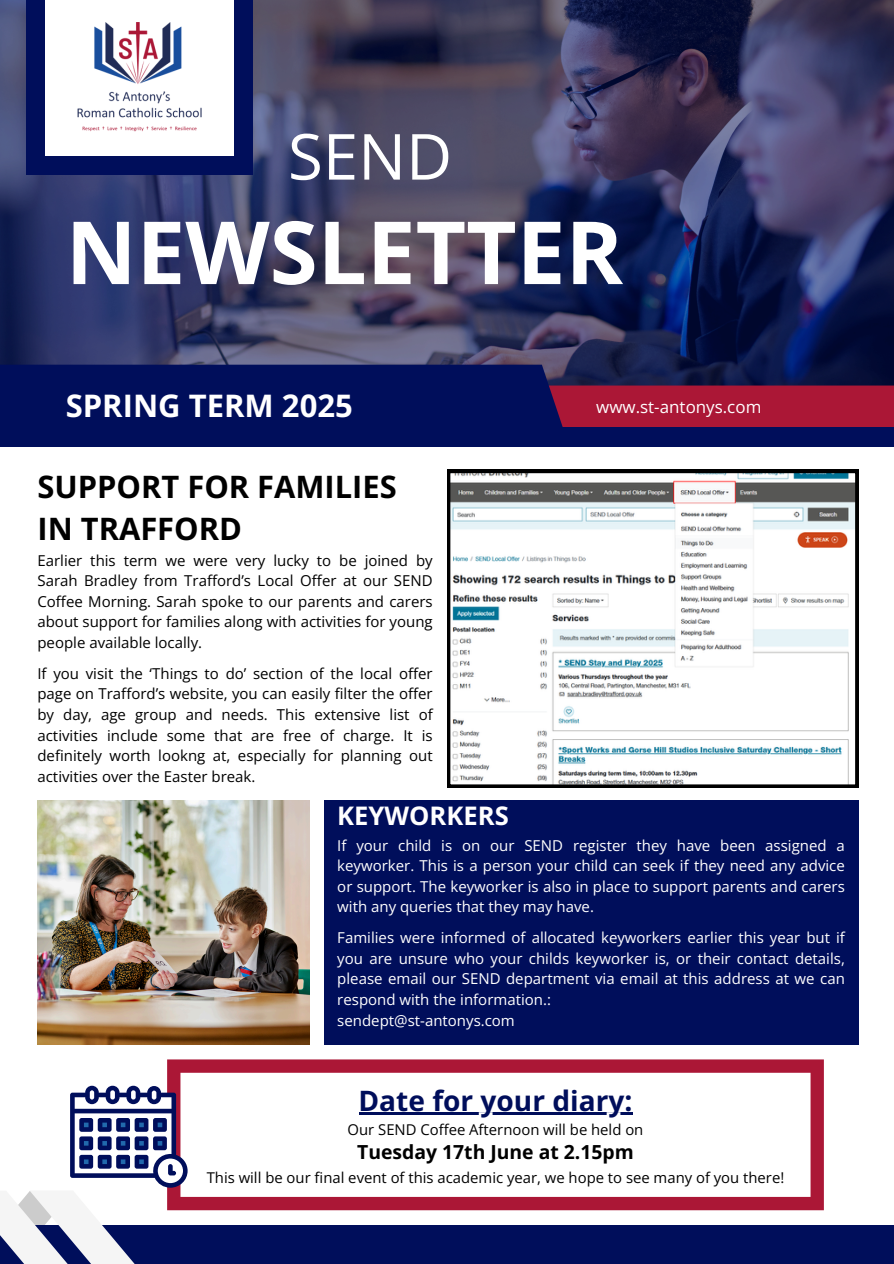
<style>
.page{position:relative;width:894px;height:1264px;background:#fff}
.page>*{position:absolute;margin:0;border:0;box-sizing:border-box;transform-origin:0 0}
.t1{font:700 87.15px "Open Sans";color:#fff}
.t2{font:63.6px "Open Sans";color:#fff}
.t3{font:700 31.05px "Open Sans";color:#fff}
.t4{font:700 30.9px/42.8px "Open Sans";color:#000}
.t5{font:700 28.05px "Open Sans";color:#000e5b}
.t6{font:700 25.5px "Open Sans";color:#fff}
.t7{font:700 19.35px "Open Sans";color:#000}
.t8{font:16.95px "Open Sans";color:#fff}
.t9{font:15px/20.7px "Open Sans";color:#000;text-align:justify}
.t10{font:15px/20.7px "Open Sans";color:#fff;text-align:justify}
.t11{font:14.85px "Open Sans";color:#000}
</style>
<div class="page">
<img style="left:0;top:0;width:893px;height:385px">
<div style="left:26px;top:0;width:226px;height:175px;background:#000e5b"></div>
<div style="left:569px;top:385px;width:324px;height:42px;background:#ab1736"></div>
<div style="left:0;top:364px;width:569px;height:83px;background:#000e5b"></div>
<svg style="left:447px;top:470px;width:410px;height:317px"></svg>
<div style="left:323px;top:800px;width:535px;height:244px;background:#000e5b"></div>
<img style="left:37px;top:800px;width:272px;height:244px">
<svg style="left:167px;top:1059px;width:656px;height:151px"></svg>
<div style="left:0;top:1225px;width:350px;height:38px;background:#000e5b"></div>
<div style="left:269px;top:1224px;width:624px;height:39px;background:#000e5b"></div>
<div style="left:45px;top:0;width:189px;height:156px;background:#fff"></div>
<img style="left:77px;top:23px;width:125px;height:109px">
<svg style="left:0;top:1085px;width:187px;height:178px"></svg>
<hr style="left:358px;top:1112px;width:274px;height:2px;background:#000e5b">
<h1 class="t2" style="left:288px;top:112px;width:166px">SEND</h1>
<h2 class="t1" style="left:66px;top:191px;width:558px">NEWSLETTER</h2>
<p class="t3" style="left:66px;top:384px;width:288px">SPRING TERM 2025</p>
<p class="t8" style="left:596px;top:394px;width:166px">www.st-antonys.com</p>
<h3 class="t4" style="left:37px;top:464px;width:361px">SUPPORT FOR FAMILIES<br>IN TRAFFORD</h3>
<h5 class="t9" style="left:37px;top:549px;width:396px">Earlier this term we were very lucky to be joined by Sarah Bradley from Trafford’s Local Offer at our SEND Coffee Morning. Sarah spoke to our parents and carers about support for families along with activities for young people available locally.</h5>
<h3 class="t9" style="left:37px;top:662px;width:396px">If you visit the ‘Things to do’ section of the local offer page on Trafford’s website, you can easily filter the offer by day, age group and needs. This extensive list of activities include some that are free of charge. It is definitely worth lookng at, especially for planning out activities over the Easter break.</h3>
<p class="t6" style="left:337px;top:797px;width:173px">KEYWORKERS</p>
<p class="t10" style="left:337px;top:834px;width:509px">If your child is on our SEND register they have been assigned a keyworker. This is a person your child can seek if they need any advice or support. The keyworker is also in place to support parents and carers with any queries that they may have.</p>
<p class="t10" style="left:337px;top:926px;width:509px">Families were informed of allocated keyworkers earlier this year but if you are unsure who your childs keyworker is, or their contact details, please email our SEND department via email at this address at we can respond with the information.:</p>
<p class="t10" style="left:337px;top:1009px;width:179px">sendept@st-antonys.com</p>
<h4 class="t5" style="left:358px;top:1080px;width:275px">Date for your diary:</h4>
<p class="t11" style="left:347px;top:1119px;width:297px">Our SEND Coffee Afternoon will be held on</p>
<p class="t7" style="left:357px;top:1138px;width:278px">Tuesday 17th June at 2.15pm</p>
<p class="t11" style="left:207px;top:1166px;width:579px">This will be our final event of this academic year, we hope to see many of you there!</p>
</div>
